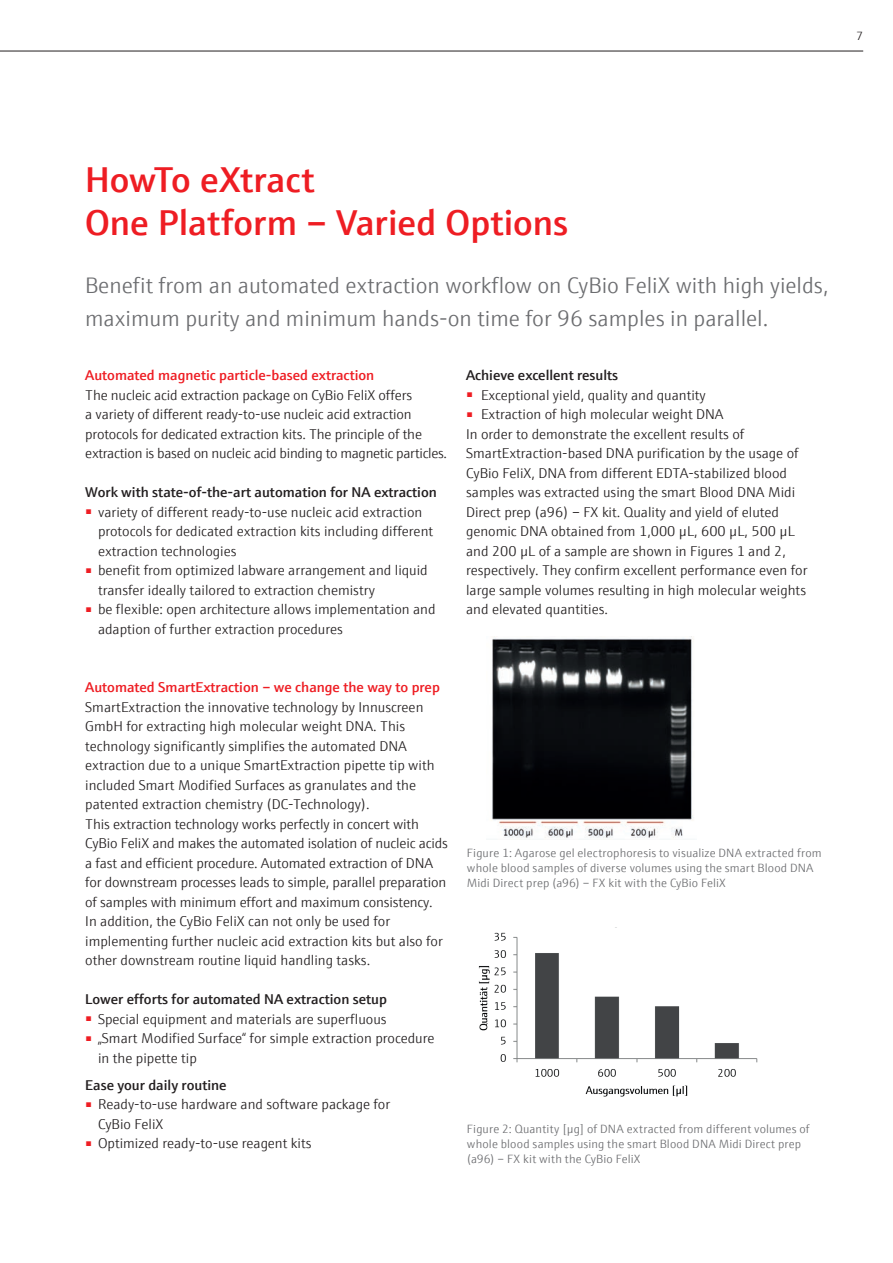
<style>
.page{position:relative;width:893px;height:1263px;background:#fff}
.page>*{position:absolute;margin:0;border:0;box-sizing:border-box;transform-origin:0 0}
.t1{font:600 36px/43.2px "E+H Sans";color:#ee1d23}
.t2{font:300 22.5px/32.4px "E+H Sans";color:#6c6d70}
.t3{font:300 14.25px/19.5px "E+H Sans";color:#231f20}
.t4{font:600 14.25px "E+H Sans";color:#231f20}
.t5{font:600 14.25px "E+H Sans";color:#ee1d23}
.t6{font:300 12px/15px "E+H Sans";letter-spacing:.015em;color:#6c6d70}
.t7{font:300 12px "E+H Sans";color:#231f20}
</style>
<div class="page">
<img style="left:478px;top:932px;width:280px;height:165px">
<img style="left:492px;top:638px;width:202px;height:200px">
<hr style="left:0;top:51px;width:863px;height:1px;background:#231f20">
<p class="t7" style="left:856px;top:27px;width:8px">7</p>
<h1 class="t1" style="left:85px;top:155px;width:485px">HowTo eXtract<br>One Platform – Varied Options</h1>
<h2 class="t2" style="left:85px;top:268px;width:745px">Benefit from an automated extraction workflow on CyBio FeliX with high yields, maximum purity and minimum hands-on time for 96 samples in parallel.</h2>
<p class="t5" style="left:85px;top:364px;width:291px">Automated magnetic particle-based extraction</p>
<p class="t3" style="left:85px;top:384px;width:363px">The nucleic acid extraction package on CyBio FeliX offers<br>a variety of different ready-to-use nucleic acid extraction protocols for dedicated extraction kits. The principle of the extraction is based on nucleic acid binding to magnetic particles.</p>
<p class="t4" style="left:85px;top:481px;width:353px">Work with state-of-the-art automation for NA extraction</p>
<p class="t3" style="left:98px;top:501px;width:337px;text-indent:-13px"><sup>■</sup> variety of different ready-to-use nucleic acid extraction protocols for dedicated extraction kits including different extraction technologies</p>
<p class="t3" style="left:98px;top:560px;width:331px;text-indent:-13px"><sup>■</sup> benefit from optimized labware arrangement and liquid transfer ideally tailored to extraction chemistry</p>
<p class="t3" style="left:98px;top:599px;width:339px;text-indent:-13px"><sup>■</sup> be flexible: open architecture allows implementation and adaption of further extraction procedures</p>
<p class="t5" style="left:85px;top:676px;width:356px">Automated SmartExtraction ‒ we change the way to prep</p>
<p class="t3" style="left:85px;top:696px;width:364px">SmartExtraction the innovative technology by Innuscreen GmbH for extracting high molecular weight DNA. This technology significantly simplifies the automated DNA extraction due to a unique SmartExtraction pipette tip with included Smart Modified Surfaces as granulates and the patented extraction chemistry (DC-Technology).<br>This extraction technology works perfectly in concert with CyBio FeliX and makes the automated isolation of nucleic acids a fast and efficient procedure. Automated extraction of DNA for downstream processes leads to simple, parallel preparation of samples with minimum effort and maximum consistency.<br>In addition, the CyBio FeliX can not only be used for implementing further nucleic acid extraction kits but also for other downstream routine liquid handling tasks.</p>
<p class="t4" style="left:85px;top:988px;width:303px">Lower efforts for automated NA extraction setup</p>
<p class="t3" style="left:85px;top:1008px;width:303px"><sup>■</sup> Special equipment and materials are superfluous</p>
<p class="t3" style="left:98px;top:1028px;width:338px;text-indent:-13px"><sup>■</sup> „Smart Modified Surface“ for simple extraction procedure in the pipette tip</p>
<p class="t4" style="left:85px;top:1074px;width:143px">Ease your daily routine</p>
<p class="t3" style="left:98px;top:1094px;width:294px;text-indent:-13px"><sup>■</sup> Ready-to-use hardware and software package for<br>CyBio FeliX</p>
<p class="t3" style="left:85px;top:1133px;width:228px"><sup>■</sup> Optimized ready-to-use reagent kits</p>
<p class="t4" style="left:466px;top:364px;width:154px">Achieve excellent results</p>
<p class="t3" style="left:466px;top:384px;width:241px"><sup>■</sup> Exceptional yield, quality and quantity</p>
<p class="t3" style="left:466px;top:404px;width:343px"><sup>■</sup> Extraction of high molecular weight DNA<br>In order to demonstrate the excellent results of SmartExtraction-based DNA purification by the usage of CyBio FeliX, DNA from different EDTA-stabilized blood samples was extracted using the smart Blood DNA Midi Direct prep (a96) – FX kit. Quality and yield of eluted genomic DNA obtained from 1,000 µL, 600 µL, 500 µL and 200 µL of a sample are shown in Figures 1 and 2, respectively. They confirm excellent performance even for large sample volumes resulting in high molecular weights and elevated quantities.</p>
<p class="t6" style="left:467px;top:844px;width:356px">Figure 1: Agarose gel electrophoresis to visualize DNA extracted from whole blood samples of diverse volumes using the smart Blood DNA<br>Midi Direct prep (a96) – FX kit with the CyBio FeliX</p>
<p class="t6" style="left:467px;top:1121px;width:344px">Figure 2: Quantity [µg] of DNA extracted from different volumes of whole blood samples using the smart Blood DNA Midi Direct prep (a96) – FX kit with the CyBio FeliX</p>
</div>
